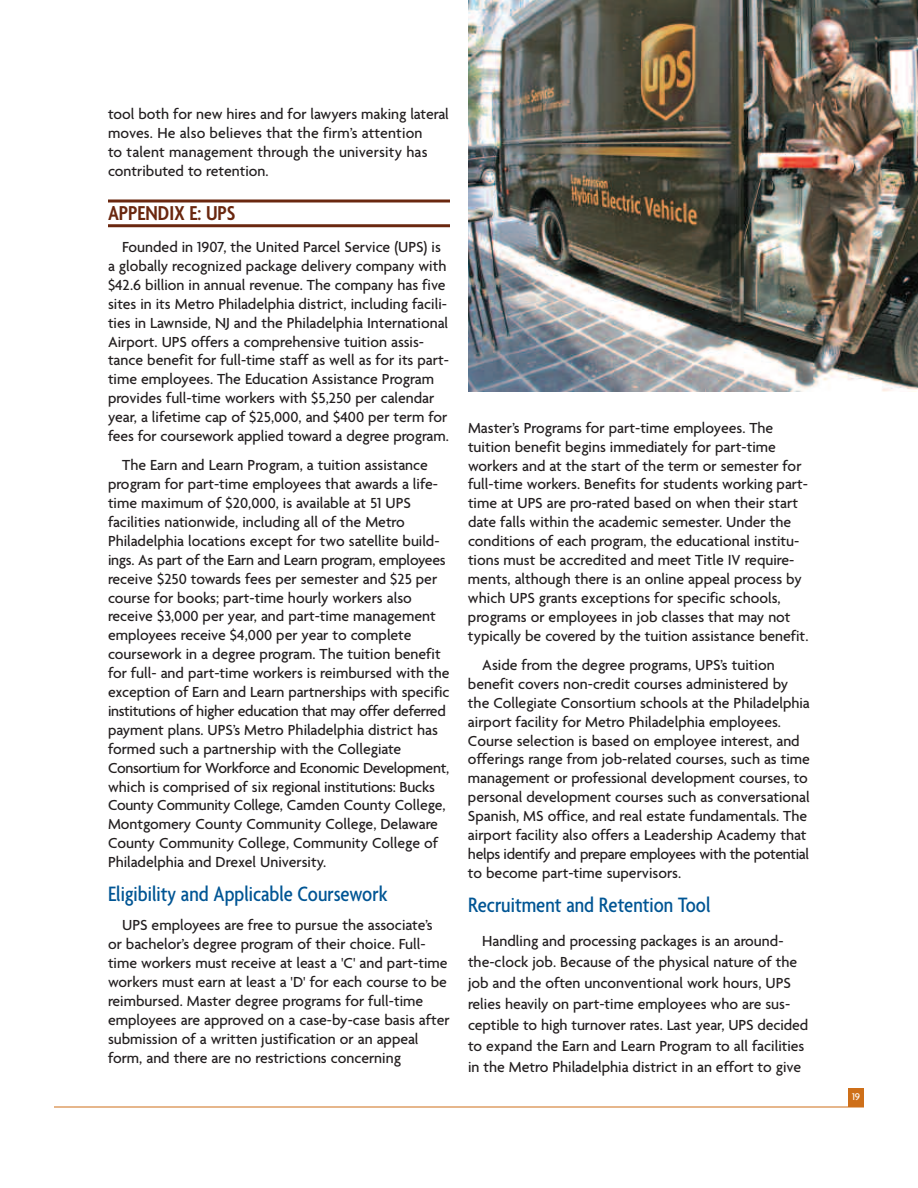
<style>
.page{position:relative;width:918px;height:1188px;background:#fff}
.page>*{position:absolute;margin:0;border:0;box-sizing:border-box;transform-origin:0 0}
.t1{font:500 condensed 22.5px "Agenda";color:#005594}
.t2{font:600 condensed 21.75px "Agenda";color:#6a270f}
.t3{font:500 15.75px/18.9px "Agenda";color:#231f20}
.t4{font:500 10.5px "Agenda";color:#fff}
</style>
<div class="page">
<hr style="left:54px;top:1107px;width:810px;height:1px;background:#ce6f19">
<div style="left:848px;top:1088px;width:16px;height:19px;background:#ce6f19"></div>
<hr style="left:108px;top:200px;width:342px;height:2px;background:#6a270f">
<hr style="left:108px;top:224px;width:342px;height:3px;background:#6a270f">
<img style="left:468px;top:0;width:450px;height:391px">
<p class="t3" style="left:108px;top:104px;width:342px">tool both for new hires and for lawyers making lateral moves. He also believes that the firm’s attention<br>to talent management through the university has contributed to retention.</p>
<h2 class="t2" style="left:108px;top:199px;width:129px">APPENDIX E: UPS</h2>
<p class="t3" style="left:108px;top:237px;width:343px;text-indent:14px">Founded in 1907, the United Parcel Service (UPS) is a globally recognized package delivery company with $42.6 billion in annual revenue. The company has five sites in its Metro Philadelphia district, including facili&shy;ties in Lawnside, NJ and the Philadelphia International Airport. UPS offers a comprehensive tuition assis&shy;tance benefit for full-time staff as well as for its part&shy;time employees. The Education Assistance Program provides full-time workers with $5,250 per calendar year, a lifetime cap of $25,000, and $400 per term for fees for coursework applied toward a degree program.</p>
<p class="t3" style="left:108px;top:455px;width:343px;text-indent:14px">The Earn and Learn Program, a tuition assistance program for part-time employees that awards a life&shy;time maximum of $20,000, is available at 51 UPS facilities nationwide, including all of the Metro Philadelphia locations except for two satellite build&shy;ings. As part of the Earn and Learn program, employees receive $250 towards fees per semester and $25 per course for books; part-time hourly workers also receive $3,000 per year, and part-time management employees receive $4,000 per year to complete coursework in a degree program. The tuition benefit for full- and part-time workers is reimbursed with the exception of Earn and Learn partnerships with specific institutions of higher education that may offer deferred payment plans. UPS’s Metro Philadelphia district has formed such a partnership with the Collegiate Consortium for Workforce and Economic Development, which is comprised of six regional institutions: Bucks County Community College, Camden County College, Montgomery County Community College, Delaware County Community College, Community College of Philadelphia and Drexel University.</p>
<h1 class="t1" style="left:108px;top:880px;width:281px">Eligibility and Applicable Coursework</h1>
<p class="t3" style="left:108px;top:916px;width:343px;text-indent:14px">UPS employees are free to pursue the associate’s or bachelor’s degree program of their choice. Full&shy;time workers must receive at least a 'C' and part-time workers must earn at least a 'D' for each course to be reimbursed. Master degree programs for full-time employees are approved on a case-by-case basis after submission of a written justification or an appeal form, and there are no restrictions concerning</p>
<p class="t3" style="left:468px;top:418px;width:342px">Master’s Programs for part-time employees. The tuition benefit begins immediately for part-time workers and at the start of the term or semester for full-time workers. Benefits for students working part&shy;time at UPS are pro-rated based on when their start date falls within the academic semester. Under the conditions of each program, the educational institu&shy;tions must be accredited and meet Title IV require&shy;ments, although there is an online appeal process by which UPS grants exceptions for specific schools, programs or employees in job classes that may not typically be covered by the tuition assistance benefit.</p>
<p class="t3" style="left:468px;top:655px;width:344px;text-indent:14px">Aside from the degree programs, UPS’s tuition benefit covers non-credit courses administered by the Collegiate Consortium schools at the Philadelphia airport facility for Metro Philadelphia employees.<br>Course selection is based on employee interest, and offerings range from job-related courses, such as time management or professional development courses, to personal development courses such as conversational Spanish, MS office, and real estate fundamentals. The airport facility also offers a Leadership Academy that helps identify and prepare employees with the potential to become part-time supervisors.</p>
<h1 class="t1" style="left:468px;top:891px;width:244px">Recruitment and Retention Tool</h1>
<p class="t3" style="left:468px;top:930px;width:342px;line-height:21px;text-indent:14px">Handling and processing packages is an around&shy;the-clock job. Because of the physical nature of the job and the often unconventional work hours, UPS relies heavily on part-time employees who are sus&shy;ceptible to high turnover rates. Last year, UPS decided to expand the Earn and Learn Program to all facilities in the Metro Philadelphia district in an effort to give</p>
<p class="t4" style="left:852px;top:1090px;width:10px">19</p>
</div>
